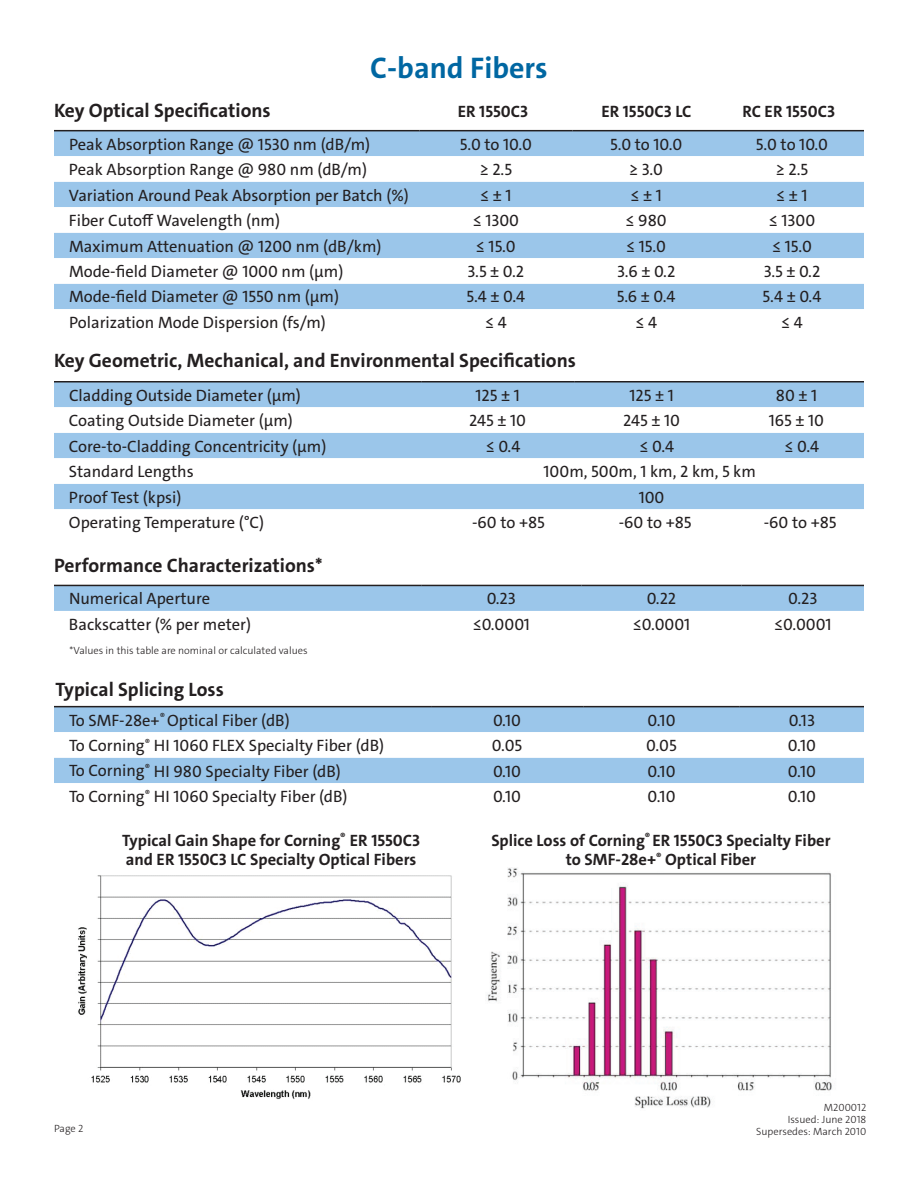
<style>
.page{position:relative;width:918px;height:1188px;background:#fff}
.page>*{position:absolute;margin:0;border:0;box-sizing:border-box;transform-origin:0 0}
.t1{font:700 30px "The Sans C4 s";color:#0067a2}
.t2{font:700 19.5px "The Sans C4 s";color:#231f20}
.t3{font:16.5px "The Sans C4 s";color:#231f20}
.t4{font:700 16.5px "The Sans C4 s";color:#231f20}
.t5{font:300 10.5px/12px "The Sans C4 s";color:#231f20;text-align:right}
</style>
<div class="page">
<div style="left:54px;top:131px;width:810px;height:25px;background:#9bc6ea"></div>
<svg style="left:54px;top:181px;width:810px;height:128px;fill:#9bc6ea"></svg>
<hr style="left:54px;top:130px;width:365px;height:1px;background:#231f20">
<hr style="left:419px;top:130px;width:153px;height:1px;background:#231f20">
<hr style="left:572px;top:130px;width:148px;height:1px;background:#231f20">
<hr style="left:720px;top:130px;width:144px;height:1px;background:#231f20">
<div style="left:54px;top:382px;width:810px;height:25px;background:#9bc6ea"></div>
<svg style="left:54px;top:433px;width:810px;height:76px;fill:#9bc6ea"></svg>
<hr style="left:54px;top:381px;width:367px;height:1px;background:#231f20">
<hr style="left:421px;top:381px;width:153px;height:1px;background:#231f20">
<hr style="left:574px;top:381px;width:155px;height:1px;background:#231f20">
<hr style="left:729px;top:381px;width:135px;height:1px;background:#231f20">
<div style="left:54px;top:586px;width:810px;height:25px;background:#9bc6ea"></div>
<hr style="left:54px;top:585px;width:367px;height:1px;background:#231f20">
<hr style="left:421px;top:585px;width:160px;height:1px;background:#231f20">
<hr style="left:581px;top:585px;width:161px;height:1px;background:#231f20">
<hr style="left:742px;top:585px;width:122px;height:1px;background:#231f20">
<div style="left:54px;top:707px;width:810px;height:25px;background:#9bc6ea"></div>
<div style="left:54px;top:757px;width:810px;height:26px;background:#9bc6ea"></div>
<hr style="left:54px;top:706px;width:377px;height:1px;background:#231f20">
<hr style="left:431px;top:706px;width:152px;height:1px;background:#231f20">
<hr style="left:583px;top:706px;width:157px;height:1px;background:#231f20">
<hr style="left:740px;top:706px;width:124px;height:1px;background:#231f20">
<img style="left:78px;top:875px;width:383px;height:224px">
<img style="left:488px;top:867px;width:344px;height:242px">
<p class="t1" style="left:370px;top:48px;width:179px">C-band Fibers</p>
<p class="t2" style="left:54px;top:98px;width:218px">Key Optical Specifications</p>
<p class="t4" style="left:458px;top:101px;width:72px">ER 1550C3</p>
<p class="t4" style="left:601px;top:101px;width:91px">ER 1550C3 LC</p>
<p class="t4" style="left:742px;top:101px;width:94px">RC ER 1550C3</p>
<p class="t3" style="left:69px;top:133px;width:303px">Peak Absorption Range @ 1530 nm (dB/m)</p>
<p class="t3" style="left:460px;top:133px;width:74px">5.0 to 10.0</p>
<p class="t3" style="left:610px;top:133px;width:74px">5.0 to 10.0</p>
<p class="t3" style="left:756px;top:133px;width:74px">5.0 to 10.0</p>
<p class="t3" style="left:69px;top:159px;width:300px">Peak Absorption Range @ 980 nm (dB/m)</p>
<p class="t3" style="left:480px;top:159px;width:34px">≥ 2.5</p>
<p class="t3" style="left:629px;top:159px;width:35px">≥ 3.0</p>
<p class="t3" style="left:776px;top:159px;width:34px">≥ 2.5</p>
<p class="t3" style="left:69px;top:184px;width:341px">Variation Around Peak Absorption per Batch (%)</p>
<p class="t3" style="left:480px;top:184px;width:33px">≤ ± 1</p>
<p class="t3" style="left:630px;top:184px;width:33px">≤ ± 1</p>
<p class="t3" style="left:776px;top:184px;width:33px">≤ ± 1</p>
<p class="t3" style="left:69px;top:210px;width:213px">Fiber Cutoff Wavelength (nm)</p>
<p class="t3" style="left:473px;top:210px;width:48px">≤ 1300</p>
<p class="t3" style="left:626px;top:210px;width:43px">≤ 980</p>
<p class="t3" style="left:769px;top:210px;width:48px">≤ 1300</p>
<p class="t3" style="left:69px;top:235px;width:314px">Maximum Attenuation @ 1200 nm (dB/km)</p>
<p class="t3" style="left:476px;top:235px;width:41px">≤ 15.0</p>
<p class="t3" style="left:626px;top:235px;width:41px">≤ 15.0</p>
<p class="t3" style="left:772px;top:235px;width:41px">≤ 15.0</p>
<p class="t3" style="left:69px;top:261px;width:276px">Mode-field Diameter @ 1000 nm (μm)</p>
<p class="t3" style="left:468px;top:261px;width:58px">3.5 ± 0.2</p>
<p class="t3" style="left:617px;top:261px;width:60px">3.6 ± 0.2</p>
<p class="t3" style="left:764px;top:261px;width:58px">3.5 ± 0.2</p>
<p class="t3" style="left:69px;top:286px;width:272px">Mode-field Diameter @ 1550 nm (μm)</p>
<p class="t3" style="left:467px;top:286px;width:60px">5.4 ± 0.4</p>
<p class="t3" style="left:617px;top:286px;width:60px">5.6 ± 0.4</p>
<p class="t3" style="left:763px;top:286px;width:60px">5.4 ± 0.4</p>
<p class="t3" style="left:69px;top:312px;width:258px">Polarization Mode Dispersion (fs/m)</p>
<p class="t3" style="left:485px;top:312px;width:23px">≤ 4</p>
<p class="t3" style="left:635px;top:312px;width:23px">≤ 4</p>
<p class="t3" style="left:781px;top:312px;width:23px">≤ 4</p>
<p class="t2" style="left:54px;top:348px;width:523px">Key Geometric, Mechanical, and Environmental Specifications</p>
<p class="t3" style="left:69px;top:384px;width:233px">Cladding Outside Diameter (μm)</p>
<p class="t3" style="left:476px;top:384px;width:46px">125 ± 1</p>
<p class="t3" style="left:629px;top:384px;width:46px">125 ± 1</p>
<p class="t3" style="left:776px;top:384px;width:43px">80 ± 1</p>
<p class="t3" style="left:69px;top:410px;width:225px">Coating Outside Diameter (μm)</p>
<p class="t3" style="left:469px;top:410px;width:58px">245 ± 10</p>
<p class="t3" style="left:623px;top:410px;width:58px">245 ± 10</p>
<p class="t3" style="left:769px;top:410px;width:57px">165 ± 10</p>
<p class="t3" style="left:69px;top:435px;width:259px">Core-to-Cladding Concentricity (μm)</p>
<p class="t3" style="left:486px;top:435px;width:36px">≤ 0.4</p>
<p class="t3" style="left:640px;top:435px;width:36px">≤ 0.4</p>
<p class="t3" style="left:785px;top:435px;width:36px">≤ 0.4</p>
<p class="t3" style="left:69px;top:461px;width:126px">Standard Lengths</p>
<p class="t3" style="left:544px;top:461px;width:214px">100m, 500m, 1 km, 2 km, 5 km</p>
<p class="t3" style="left:69px;top:486px;width:114px">Proof Test (kpsi)</p>
<p class="t3" style="left:639px;top:486px;width:27px">100</p>
<p class="t3" style="left:69px;top:512px;width:197px">Operating Temperature (°C)</p>
<p class="t3" style="left:472px;top:512px;width:74px">-60 to +85</p>
<p class="t3" style="left:619px;top:512px;width:74px">-60 to +85</p>
<p class="t3" style="left:764px;top:512px;width:74px">-60 to +85</p>
<p class="t2" style="left:54px;top:553px;width:270px">Performance Characterizations*</p>
<p class="t3" style="left:69px;top:588px;width:143px">Numerical Aperture</p>
<p class="t3" style="left:487px;top:588px;width:31px">0.23</p>
<p class="t3" style="left:647px;top:588px;width:31px">0.22</p>
<p class="t3" style="left:788px;top:588px;width:31px">0.23</p>
<p class="t3" style="left:69px;top:614px;width:184px">Backscatter (% per meter)</p>
<p class="t3" style="left:473px;top:614px;width:59px">≤0.0001</p>
<p class="t3" style="left:633px;top:614px;width:59px">≤0.0001</p>
<p class="t3" style="left:774px;top:614px;width:59px">≤0.0001</p>
<p class="t5" style="left:70px;top:645px;width:239px">*Values in this table are nominal or calculated values</p>
<p class="t2" style="left:56px;top:676px;width:170px">Typical Splicing Loss</p>
<p class="t3" style="left:69px;top:709px;width:222px">To SMF-28e+<sup>®</sup> Optical Fiber (dB)</p>
<p class="t3" style="left:493px;top:709px;width:30px">0.10</p>
<p class="t3" style="left:647px;top:709px;width:30px">0.10</p>
<p class="t3" style="left:789px;top:709px;width:28px">0.13</p>
<p class="t3" style="left:69px;top:735px;width:317px">To Corning<sup>®</sup> HI 1060 FLEX Specialty Fiber (dB)</p>
<p class="t3" style="left:492px;top:735px;width:32px">0.05</p>
<p class="t3" style="left:646px;top:735px;width:32px">0.05</p>
<p class="t3" style="left:788px;top:735px;width:30px">0.10</p>
<p class="t3" style="left:69px;top:760px;width:273px">To Corning<sup>®</sup> HI 980 Specialty Fiber (dB)</p>
<p class="t3" style="left:493px;top:760px;width:30px">0.10</p>
<p class="t3" style="left:647px;top:760px;width:30px">0.10</p>
<p class="t3" style="left:788px;top:760px;width:30px">0.10</p>
<p class="t3" style="left:69px;top:786px;width:280px">To Corning<sup>®</sup> HI 1060 Specialty Fiber (dB)</p>
<p class="t3" style="left:493px;top:786px;width:30px">0.10</p>
<p class="t3" style="left:647px;top:786px;width:30px">0.10</p>
<p class="t3" style="left:788px;top:786px;width:30px">0.10</p>
<p class="t4" style="left:122px;top:829px;width:300px">Typical Gain Shape for Corning<sup>®</sup> ER 1550C3</p>
<p class="t4" style="left:126px;top:849px;width:292px">and ER 1550C3 LC Specialty Optical Fibers</p>
<p class="t4" style="left:491px;top:829px;width:341px">Splice Loss of Corning<sup>®</sup> ER 1550C3 Specialty Fiber</p>
<p class="t4" style="left:566px;top:849px;width:192px">to SMF-28e+<sup>®</sup> Optical Fiber</p>
<p class="t5" style="left:788px;top:1102px;width:80px">M200012<br>Issued: June 2018</p>
<p class="t5" style="left:54px;top:1123px;width:31px">Page 2</p>
<p class="t5" style="left:756px;top:1126px;width:112px">Supersedes: March 2010</p>
</div>
